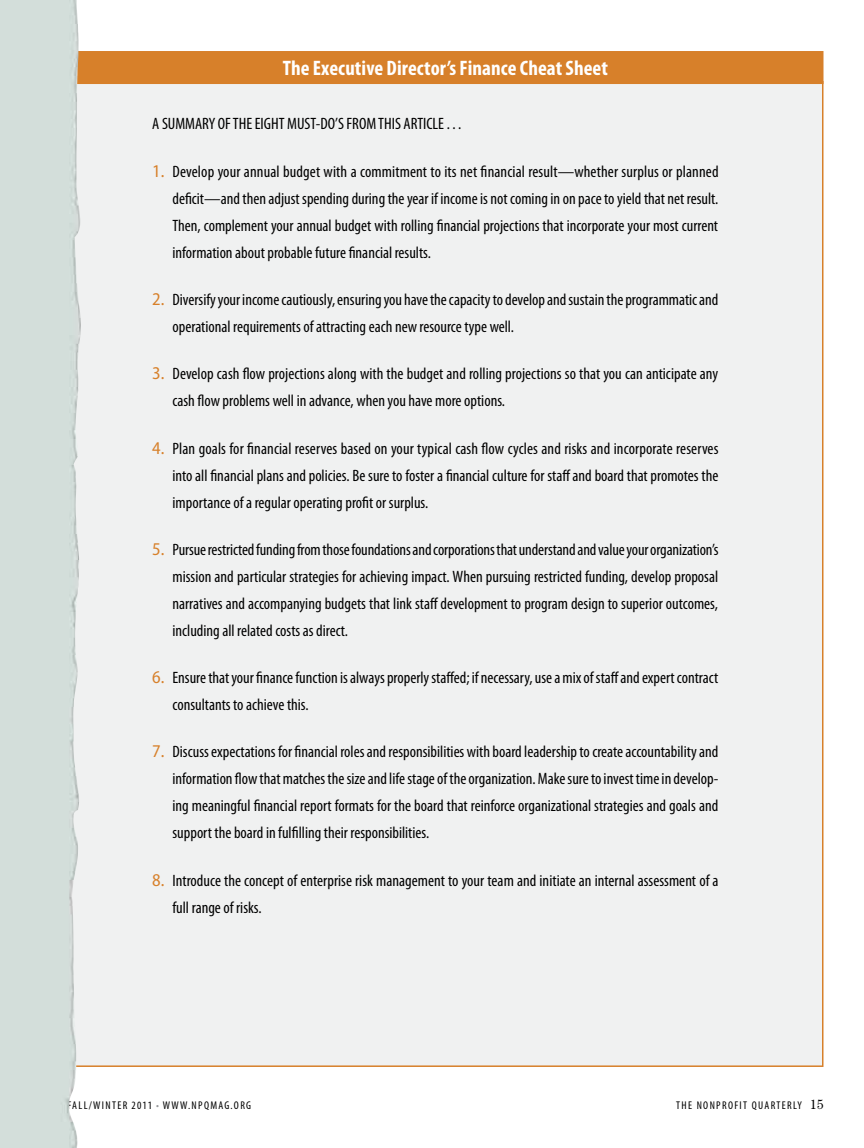
<style>
.page{position:relative;width:864px;height:1148px;background:#fff}
.page>*{position:absolute;margin:0;border:0;box-sizing:border-box;transform-origin:0 0}
.t1{font:700 condensed 21px "Myriad Pro";letter-spacing:.005em;color:#fff}
.t2{font:condensed 16.5px/27px "Myriad Pro";color:#000;text-align:justify}
.t3{font:condensed 11.25px "Myriad Pro";letter-spacing:.12em;color:#000}
.s1{font-stretch:semi-condensed;font-size:18px;color:#d7802a}
.s2{color:#939598}
.s3{font-family:"Century";font-stretch:normal;font-size:13.5px}
</style>
<div class="page">
<div style="left:68px;top:82px;width:755px;height:984px;background:#f0f1f1"></div>
<div style="left:68px;top:51px;width:756px;height:33px;background:#d7802a"></div>
<img style="left:0;top:0;width:86px;height:1148px">
<p class="t1" style="left:283px;top:55px;width:327px">The Executive Director’s Finance Cheat Sheet</p>
<p class="t2" style="left:152px;top:110px;width:25px">A SUMMARY</p>
<p class="t2" style="left:218px;top:110px;width:44px">OFTHE EIGHT</p>
<p class="t2" style="left:287px;top:110px;width:68px">MUST-DO’S FROM</p>
<p class="t2" style="left:378px;top:110px;width:85px">THIS ARTICLE . . .</p>
<p class="t2" style="left:172px;top:157px;width:548px;text-indent:-20px"><span class="s1">1.</span> Develop your annual budget with a commitment to its net financial result—whether surplus or planned deficit—and then adjust spending during the year if income is not coming in on pace to yield that net result.<br>Then, complement your annual budget with rolling financial projections that incorporate your most current information about probable future financial results.</p>
<p class="t2" style="left:172px;top:286px;width:548px;text-indent:-20px"><span class="s1">2.</span> Diversify your income cautiously, ensuring you have the capacity to develop and sustain the programmatic and operational requirements of attracting each new resource type well.</p>
<p class="t2" style="left:172px;top:360px;width:547px;text-indent:-20px"><span class="s1">3.</span> Develop cash flow projections along with the budget and rolling projections so that you can anticipate any cash flow problems well in advance, when you have more options.</p>
<p class="t2" style="left:172px;top:434px;width:548px;text-indent:-20px"><span class="s1">4.</span> Plan goals for financial reserves based on your typical cash flow cycles and risks and incorporate reserves into all financial plans and policies. Be sure to foster a financial culture for staff and board that promotes the importance of a regular operating profit or surplus.</p>
<p class="t2" style="left:172px;top:535px;width:548px;text-indent:-20px"><span class="s1">5.</span> Pursue restricted funding from those foundations and corporations that understand and value your organization’s mission and particular strategies for achieving impact. When pursuing restricted funding, develop proposal narratives and accompanying budgets that link staff development to program design to superior outcomes, including all related costs as direct.</p>
<p class="t2" style="left:172px;top:664px;width:547px;text-indent:-20px"><span class="s1">6.</span> Ensure that your finance function is always properly staffed; if necessary, use a mix of staff and expert contract consultants to achieve this.</p>
<p class="t2" style="left:172px;top:738px;width:548px;text-indent:-20px"><span class="s1">7.</span> Discuss expectations for financial roles and responsibilities with board leadership to create accountability and information flow that matches the size and life stage of the organization. Make sure to invest time in develop&shy;ing meaningful financial report formats for the board that reinforce organizational strategies and goals and support the board in fulfilling their responsibilities.</p>
<p class="t2" style="left:172px;top:866px;width:548px;text-indent:-20px"><span class="s1">8.</span> Introduce the concept of enterprise risk management to your team and initiate an internal assessment of a full range of risks.</p>
<p class="t3" style="left:68px;top:1098px;width:33px">Fall/WINTER</p>
<p class="t3" style="left:132px;top:1098px;width:121px">2011 <span class="s2">•</span> www.npqmag.org</p>
<p class="t3" style="left:676px;top:1098px;width:149px">the nonprofit quarterly <span class="s3">15</span></p>
</div>
